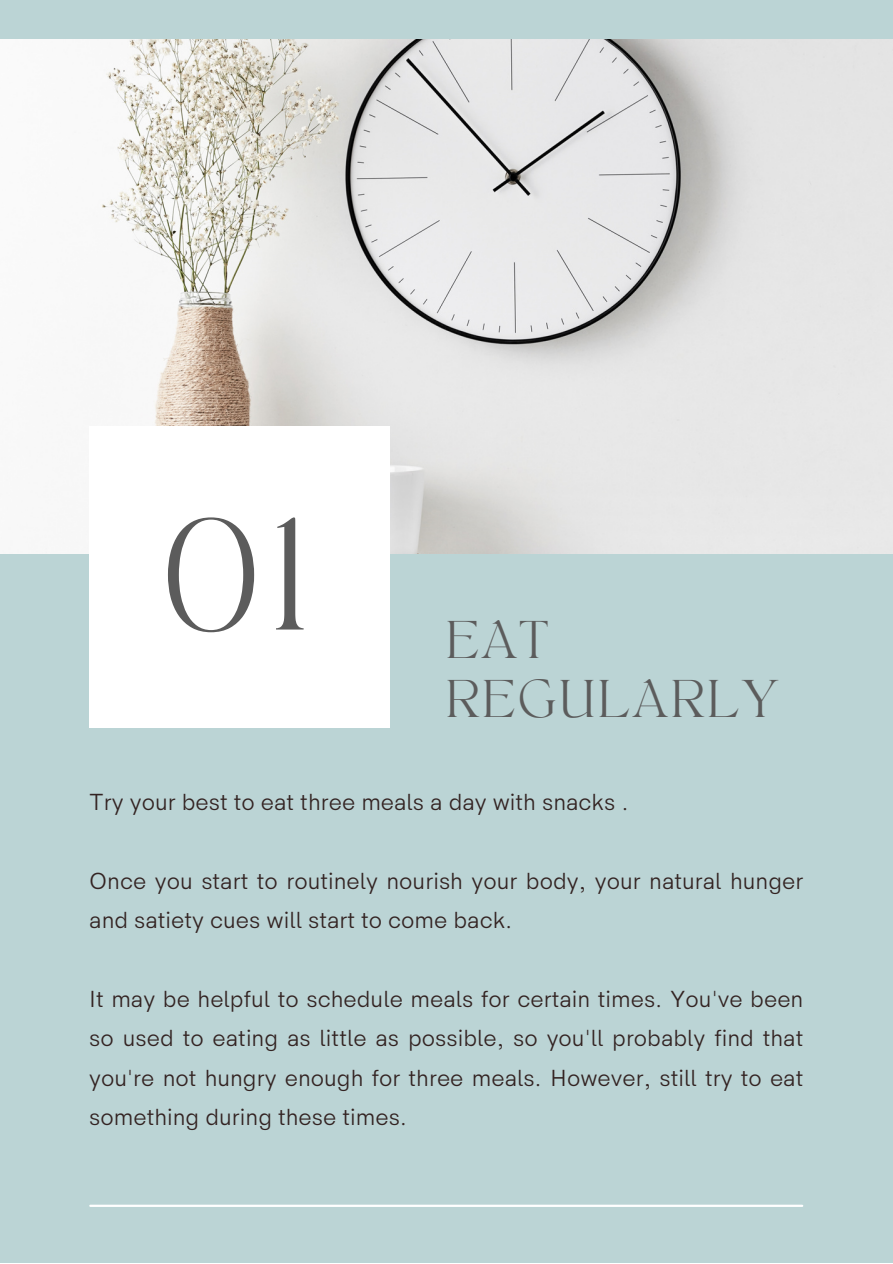
<style>
.page{position:relative;width:893px;height:1264px;background:#fff}
.page>*{position:absolute;margin:0;border:0;box-sizing:border-box;transform-origin:0 0}
.t1{font:109.35px "TANAEGEAN";color:#5c5c5c}
.t2{font:37.05px/58.5px "TANAEGEAN";letter-spacing:.085em;color:#5c5c5c}
.t3{font:23.4px/39.3px "HK Sentiments";color:#332322}
</style>
<div class="page">
<div style="left:0;top:0;width:892px;height:1262px;background:#bbd4d5"></div>
<img style="left:0;top:39px;width:892px;height:514px">
<div style="left:89px;top:426px;width:300px;height:301px;background:#fff"></div>
<hr style="left:90px;top:1204px;width:712px;height:2px;background:#fff">
<p class="t1" style="left:161px;top:513px;width:148px">01</p>
<p class="t2" style="left:446px;top:616px;width:333px">EAT<br>REGULARLY</p>
<p class="t3" style="left:89px;top:783px;width:541px">Try your best to eat three meals a day with snacks .</p>
<p class="t3" style="left:89px;top:862px;width:715px">Once you start to routinely nourish your body, your natural hunger and satiety cues will start to come back.</p>
<p class="t3" style="left:89px;top:980px;width:715px;text-align:justify">It may be helpful to schedule meals for certain times. You've been so used to eating as little as possible, so you'll probably find that you're not hungry enough for three meals. However, still try to eat something during these times.</p>
</div>
